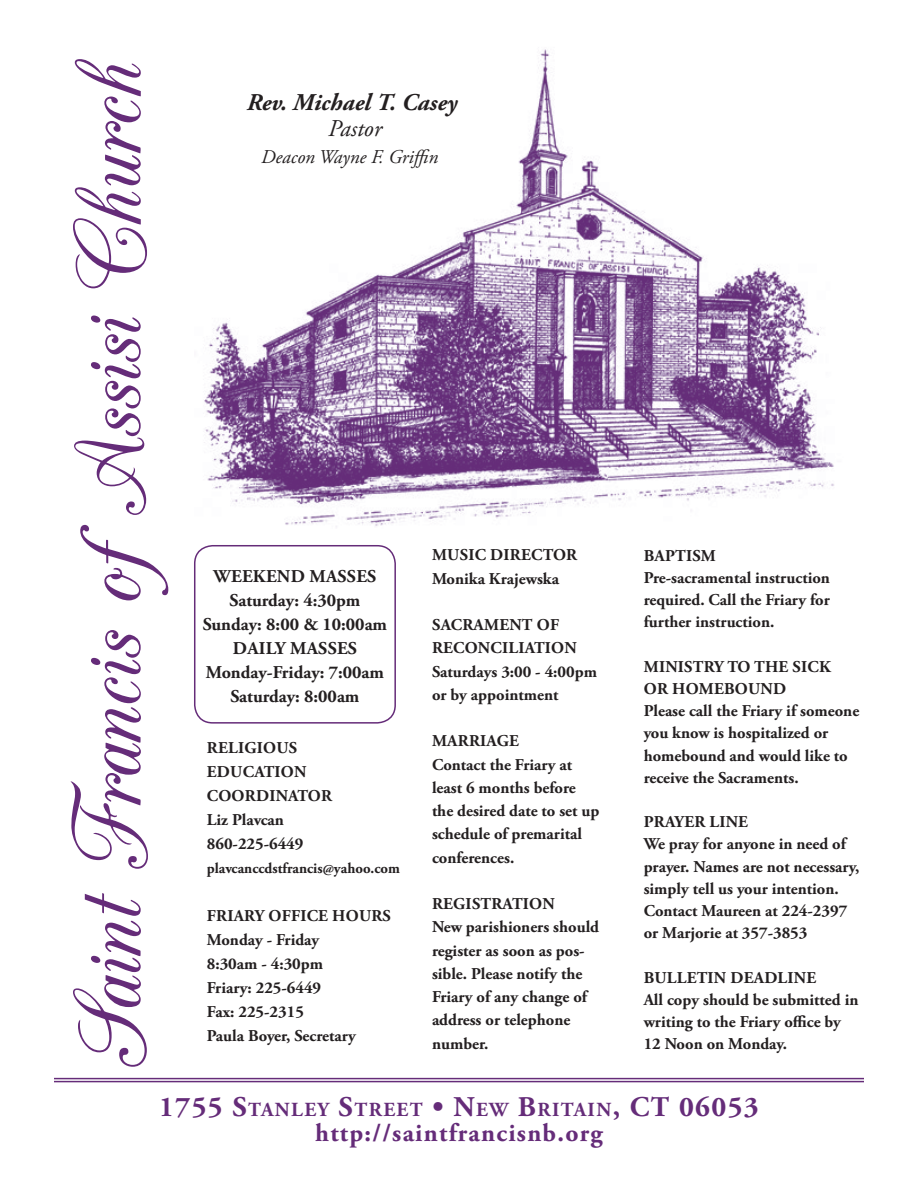
<style>
.page{position:relative;width:918px;height:1188px;background:#fff}
.page>*{position:absolute;margin:0;border:0;box-sizing:border-box;transform-origin:0 0}
.t1{font:112.5px "CAC Champagne";letter-spacing:-.005em;color:#652c79}
.t2{font:700 25.5px "Adobe Garamond Pro";letter-spacing:.05em;color:#652c79}
.t3{font:italic 700 24px "Adobe Garamond Pro";color:#231f20}
.t4{font:italic 24px "Adobe Garamond Pro";color:#231f20}
.t5{font:700 19.95px "Adobe Garamond Pro";letter-spacing:.07em;color:#652c79}
.t6{font:italic 19.5px "Adobe Garamond Pro";color:#231f20}
.t7{font:700 18px/24px "Adobe Garamond Pro";color:#231f20;text-align:center}
.t8{font:700 16.5px/22.2px "Adobe Garamond Pro";color:#231f20}
.t9{font:700 15px "Adobe Garamond Pro";color:#231f20}
.s1{font-size:28.5px}
</style>
<div class="page">
<img style="left:204px;top:49px;width:630px;height:478px">
<hr style="left:54px;top:1078px;width:810px;height:1px;background:#652c79">
<hr style="left:54px;top:1081px;width:810px;height:1px;background:#652c79">
<div style="left:194px;top:545px;width:202px;height:179px;border:2px solid #652c79;border-radius:18px"></div>
<h1 class="t1" style="left:54px;top:1069px;width:1011px;rotate:-90deg">Saint Francis ofAssisi Church</h1>
<h3 class="t3" style="left:247px;top:93px;width:212px">Rev. Michael T. Casey</h3>
<h3 class="t4" style="left:328px;top:119px;width:55px">Pastor</h3>
<p class="t6" style="left:261px;top:149px;width:179px">Deacon Wayne F. Griffin</p>
<p class="t7" style="left:203px;top:564px;width:186px">WEEKEND MASSES<br>Saturday: 4:30pm<br>Sunday: 8:00 &amp; 10:00am<br>DAILY MASSES<br>Monday-Friday: 7:00am<br>Saturday: 8:00am</p>
<p class="t8" style="left:207px;top:735px;width:127px;line-height:24px">RELIGIOUS<br>EDUCATION<br>COORDINATOR<br>Liz Plavcan<br>860-225-6449</p>
<p class="t9" style="left:207px;top:859px;width:195px">plavcanccdstfrancis@yahoo.com</p>
<p class="t8" style="left:207px;top:903px;width:186px;line-height:24px">FRIARY OFFICE HOURS<br>Monday - Friday<br>8:30am - 4:30pm<br>Friary: 225-6449<br>Fax: 225-2315<br>Paula Boyer, Secretary</p>
<p class="t8" style="left:432px;top:543px;width:147px;line-height:23.2px">MUSIC DIRECTOR<br>Monika Krajewska</p>
<p class="t8" style="left:432px;top:613px;width:166px;line-height:23.2px">SACRAMENT OF<br>RECONCILIATION<br>Saturdays 3:00 - 4:00pm or by appointment</p>
<p class="t8" style="left:432px;top:729px;width:169px;line-height:23.2px">MARRIAGE<br>Contact the Friary at least 6 months before the desired date to set up schedule of premarital conferences.</p>
<p class="t8" style="left:432px;top:892px;width:169px;line-height:23.2px">REGISTRATION<br>New parishioners should register as soon as pos&shy;sible. Please notify the<br>Friary of any change of address or telephone</p>
<p class="t8" style="left:432px;top:1032px;width:58px">number.</p>
<p class="t8" style="left:644px;top:544px;width:188px">BAPTISM<br>Pre-sacramental instruction required. Call the Friary for further instruction.</p>
<p class="t8" style="left:644px;top:655px;width:217px">MINISTRY TO THE SICK<br>OR HOMEBOUND<br>Please call the Friary if someone you know is hospitalized or homebound and would like to receive the Sacraments.</p>
<p class="t8" style="left:644px;top:810px;width:217px">PRAYER LINE<br>We pray for anyone in need of prayer. Names are not necessary, simply tell us your intention.<br>Contact Maureen at 224-2397 or Marjorie at 357-3853</p>
<p class="t8" style="left:644px;top:966px;width:216px">BULLETIN DEADLINE<br>All copy should be submitted in writing to the Friary office by<br>12 Noon on Monday.</p>
<p class="t5" style="left:159px;top:1097px;width:601px"><span class="s1">1755 S</span>TANLEY <span class="s1">S</span>TREET <span class="s1">• N</span>EW <span class="s1">B</span>RITAIN<span class="s1">, CT 06053</span></p>
<h2 class="t2" style="left:315px;top:1118px;width:289px">http://saintfrancisnb.org</h2>
</div>
